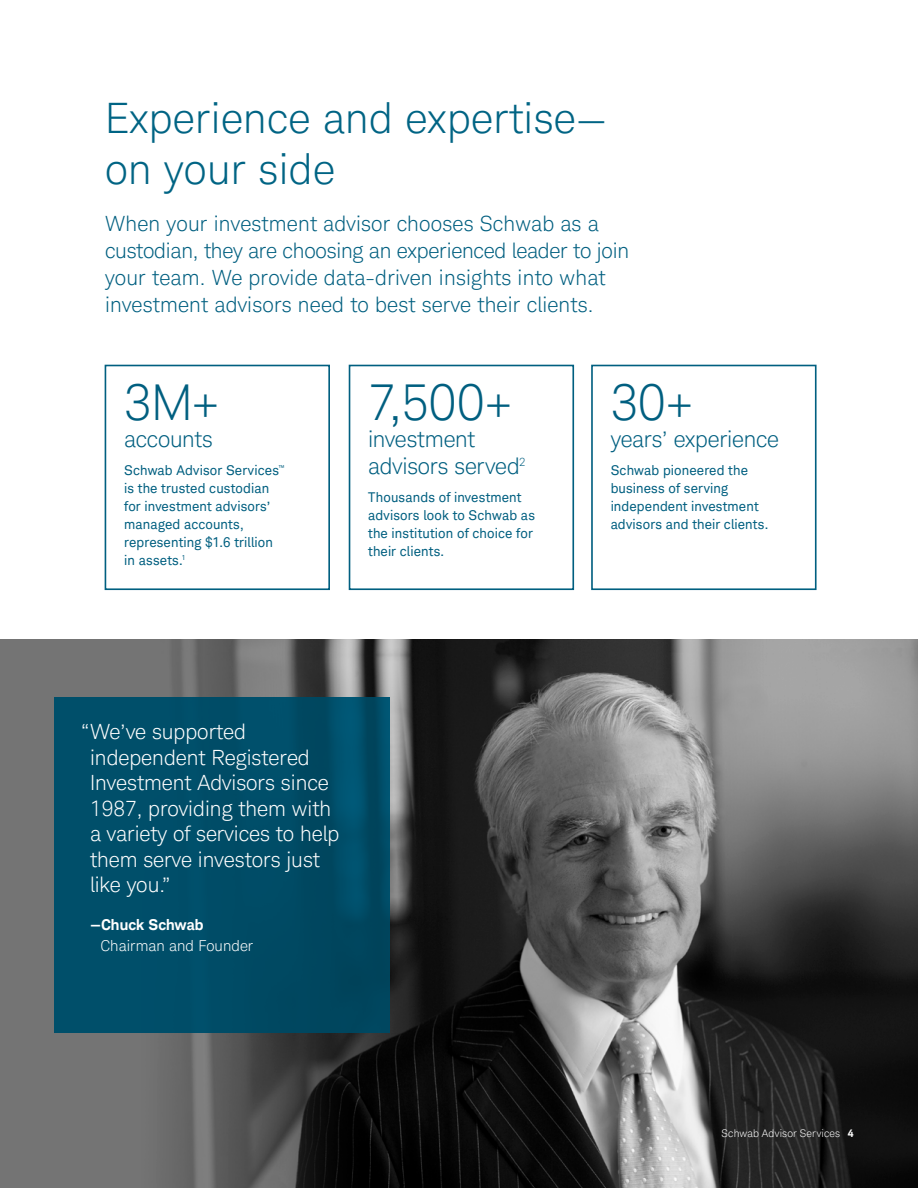
<style>
.page{position:relative;width:918px;height:1188px;background:#fff}
.page>*{position:absolute;margin:0;border:0;box-sizing:border-box;transform-origin:0 0}
.t1{font:300 49.5px "Charles Modern";color:#005f80}
.t2{font:300 42px/51px "Charles Modern";letter-spacing:.01em;color:#006484}
.t3{font:300 22.5px/27px "Charles Modern";letter-spacing:-.005em;color:#005f80}
.t4{font:300 21px/27px "Charles Modern";letter-spacing:.01em;color:#005f80}
.t5{font:300 21px/25.5px "Charles Modern";color:#fff}
.t6{font:300 15px "Charles Modern";letter-spacing:.005em;color:#fff}
.t7{font:700 15px "Charles Modern";letter-spacing:.005em;color:#fff}
.t8{font:13.5px/18px "Charles Modern";letter-spacing:.01em;color:#005f80}
.t9{font:300 10.5px "Charles Modern";letter-spacing:.02em;color:#fff}
.s1{font-weight:700}
</style>
<div class="page">
<img style="left:0;top:640px;width:918px;height:548px">
<div style="left:54px;top:697px;width:336px;height:336px;background:#004e69"></div>
<div style="left:591px;top:365px;width:226px;height:225px;border:2px solid #005f80"></div>
<div style="left:349px;top:365px;width:225px;height:225px;border:2px solid #005f80"></div>
<div style="left:105px;top:365px;width:225px;height:225px;border:2px solid #005f80"></div>
<h2 class="t2" style="left:105px;top:92px;width:503px">Experience and expertise— on your side</h2>
<h3 class="t4" style="left:105px;top:210px;width:526px">When your investment advisor chooses Schwab as a custodian, they are choosing an experienced leader to join your team. We provide data-driven insights into what investment advisors need to best serve their clients.</h3>
<h1 class="t1" style="left:124px;top:374px;width:97px">3M+</h1>
<h3 class="t3" style="left:124px;top:426px;width:90px">accounts</h3>
<p class="t8" style="left:124px;top:461px;width:162px">Schwab Advisor Services<sup>™ </sup>is the trusted custodian for investment advisors’ managed accounts, representing $1.6 trillion in assets.<sup>1</sup></p>
<h1 class="t1" style="left:368px;top:374px;width:146px">7,500+</h1>
<h3 class="t3" style="left:368px;top:426px;width:159px">investment advisors served<sup>2</sup></h3>
<p class="t8" style="left:368px;top:488px;width:168px">Thousands of investment advisors look to Schwab as the institution of choice for their clients.</p>
<h3 class="t5" style="left:90px;top:719px;width:251px;text-indent:-9px">“We’ve supported independent Registered<br>Investment Advisors since<br>1987, providing them with a variety of services to help them serve investors just like you.”</h3>
<p class="t7" style="left:90px;top:915px;width:115px">—Chuck Schwab</p>
<p class="t6" style="left:100px;top:937px;width:154px">Chairman and Founder</p>
<h1 class="t1" style="left:611px;top:374px;width:84px">30+</h1>
<h3 class="t3" style="left:611px;top:426px;width:170px">years’ experience</h3>
<p class="t8" style="left:611px;top:461px;width:159px">Schwab pioneered the business of serving independent investment advisors and their clients.</p>
<p class="t9" style="left:722px;top:1127px;width:134px">Schwab Advisor Services <span class="s1">4</span></p>
</div>
